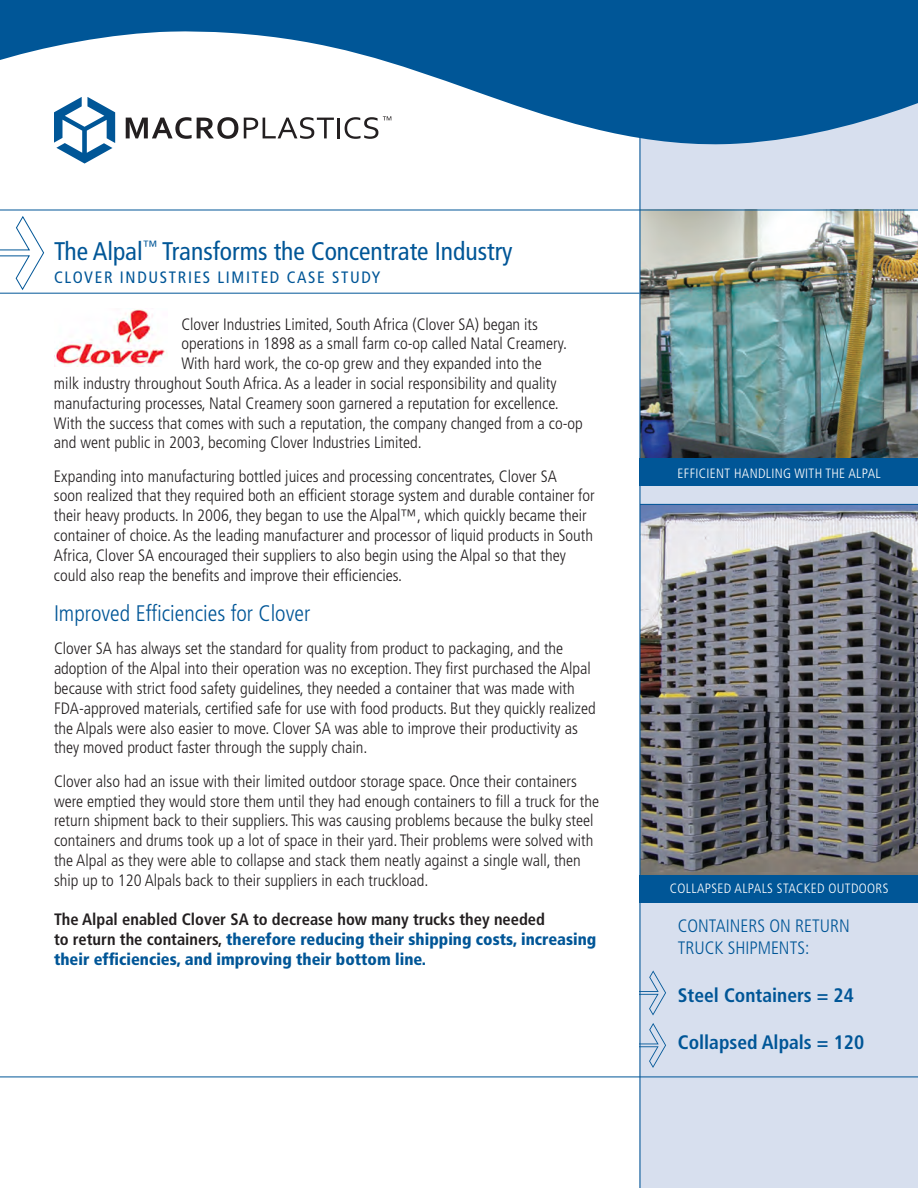
<style>
.page{position:relative;width:918px;height:1188px;background:#fff}
.page>*{position:absolute;margin:0;border:0;box-sizing:border-box;transform-origin:0 0}
.t1{font:condensed 25.5px "Frutiger";color:#005697}
.t2{font:300 condensed 22.5px "Frutiger";color:#005697}
.t3{font:700 condensed 19.5px "Frutiger";color:#005697}
.t4{font:300 condensed 18px/21.6px "Frutiger";color:#005697}
.t5{font:300 condensed 16.5px/19.8px "Frutiger";color:#231f20}
.t6{font:900 condensed 16.5px/19.8px "Frutiger";color:#005697}
.t7{font:condensed 16.5px "Frutiger";letter-spacing:.1em;color:#005697}
.t8{font:300 condensed 13.5px "Frutiger";letter-spacing:.025em;color:#fff}
.s1{font-weight:700;color:#231f20}
</style>
<div class="page">
<div style="left:640px;top:84px;width:278px;height:1104px;background:#d7dfee"></div>
<img style="left:641px;top:211px;width:277px;height:248px">
<img style="left:641px;top:505px;width:277px;height:370px">
<svg style="left:0;top:0;width:918px;height:162px;fill:#005697"></svg>
<svg style="left:126px;top:117px;width:112px;height:22px"></svg>
<svg style="left:244px;top:117px;width:90px;height:22px"></svg>
<hr style="left:337px;top:118px;width:3px;height:20px;background:#231f20">
<svg style="left:54px;top:97px;width:61px;height:67px"></svg>
<svg style="left:345px;top:116px;width:46px;height:23px"></svg>
<hr style="left:640px;top:0;width:1px;height:1188px;background:#005697">
<hr style="left:0;top:210px;width:918px;height:1px;background:#005697">
<hr style="left:0;top:293px;width:640px;height:1px;background:#005697">
<hr style="left:0;top:1077px;width:918px;height:1px;background:#005697">
<svg style="left:0;top:216px;width:44px;height:74px"></svg>
<div style="left:640px;top:875px;width:278px;height:27px;background:#005697"></div>
<div style="left:640px;top:459px;width:278px;height:27px;background:#005697"></div>
<img style="left:54px;top:309px;width:113px;height:58px">
<hr style="left:640px;top:504px;width:278px;height:1px;background:#005697">
<svg style="left:639px;top:970px;width:27px;height:45px"></svg>
<svg style="left:639px;top:1023px;width:27px;height:45px"></svg>
<p class="t1" style="left:54px;top:236px;width:460px">The Alpal<sup>™</sup> Transforms the Concentrate Industry</p>
<p class="t7" style="left:54px;top:267px;width:328px">CLOVER INDUSTRIES LIMITED CASE STUDY</p>
<p class="t5" style="left:181px;top:314px;width:358px">Clover Industries Limited, South Africa (Clover SA) began its</p>
<p class="t5" style="left:181px;top:334px;width:387px">operations in 1898 as a small farm co-op called Natal Creamery.</p>
<p class="t5" style="left:181px;top:354px;width:362px">With hard work, the co-op grew and they expanded into the</p>
<p class="t5" style="left:54px;top:374px;width:504px">milk industry throughout South Africa. As a leader in social responsibility and quality</p>
<p class="t5" style="left:54px;top:393px;width:506px">manufacturing processes, Natal Creamery soon garnered a reputation for excellence.</p>
<p class="t5" style="left:54px;top:413px;width:530px">With the success that comes with such a reputation, the company changed from a co-op</p>
<p class="t5" style="left:54px;top:433px;width:369px">and went public in 2003, becoming Clover Industries Limited.</p>
<p class="t5" style="left:54px;top:466px;width:542px">Expanding into manufacturing bottled juices and processing concentrates, Clover SA<br>soon realized that they required both an efficient storage system and durable container for their heavy products. In 2006, they began to use the Alpal™, which quickly became their container of choice. As the leading manufacturer and processor of liquid products in South Africa, Clover SA encouraged their suppliers to also begin using the Alpal so that they could also reap the benefits and improve their efficiencies.</p>
<p class="t2" style="left:54px;top:601px;width:258px">Improved Efficiencies for Clover</p>
<p class="t5" style="left:54px;top:639px;width:543px">Clover SA has always set the standard for quality from product to packaging, and the adoption of the Alpal into their operation was no exception. They first purchased the Alpal because with strict food safety guidelines, they needed a container that was made with FDA-approved materials, certified safe for use with food products. But they quickly realized the Alpals were also easier to move. Clover SA was able to improve their productivity as they moved product faster through the supply chain.</p>
<p class="t5" style="left:54px;top:771px;width:547px">Clover also had an issue with their limited outdoor storage space. Once their containers were emptied they would store them until they had enough containers to fill a truck for the return shipment back to their suppliers. This was causing problems because the bulky steel containers and drums took up a lot of space in their yard. Their problems were solved with the Alpal as they were able to collapse and stack them neatly against a single wall, then ship up to 120 Alpals back to their suppliers in each truckload.</p>
<p class="t6" style="left:54px;top:910px;width:544px"><span class="s1">The Alpal enabled Clover SA to decrease how many trucks they needed<br>to return the containers,</span> therefore reducing their shipping costs, increasing their efficiencies, and improving their bottom line.</p>
<p class="t8" style="left:678px;top:465px;width:205px">EFFICIENT HANDLING WITH THE ALPAL</p>
<p class="t8" style="left:670px;top:881px;width:220px">COLLAPSED ALPALS STACKED OUTDOORS</p>
<p class="t4" style="left:678px;top:916px;width:173px">CONTAINERS ON RETURN<br>TRUCK SHIPMENTS:</p>
<p class="t3" style="left:678px;top:984px;width:177px">Steel Containers = 24</p>
<p class="t3" style="left:678px;top:1030px;width:188px">Collapsed Alpals = 120</p>
</div>
